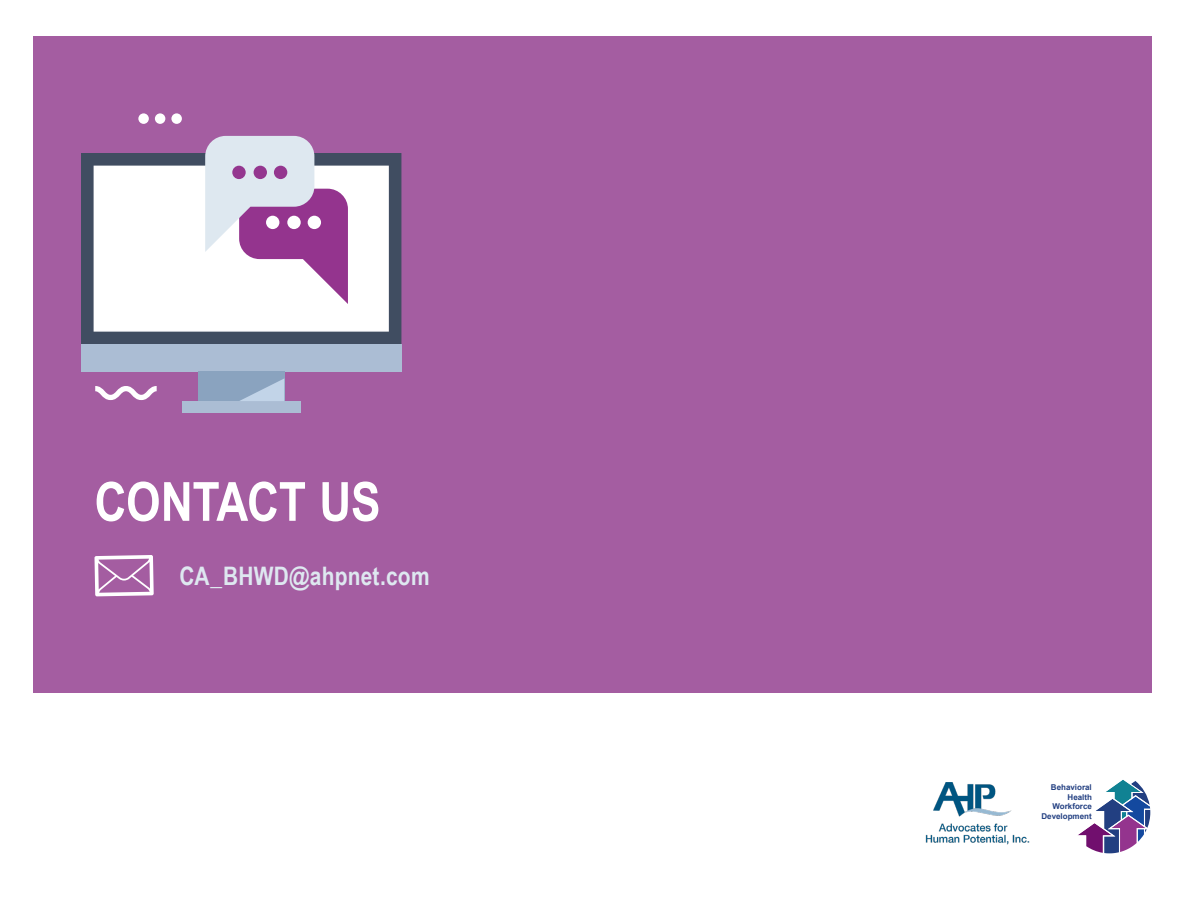
<style>
.page{position:relative;width:1188px;height:918px;background:#fff}
.page>*{position:absolute;margin:0;border:0;box-sizing:border-box;transform-origin:0 0}
.Body_Copy{font:700 54px "Arial Narrow";letter-spacing:-.005em;color:#fff}
.Body_Copy-2{font:700 25.5px "Arial Narrow";letter-spacing:.01em;color:#dee8f0}
.t1{font:700 7.95px/9.6px "Arial";color:#223f81;text-align:right}
</style>
<div class="page">
<div style="left:34px;top:36px;width:1118px;height:657px;background:#a45da1"></div>
<img style="left:926px;top:782px;width:103px;height:62px">
<svg style="left:1078px;top:780px;width:72px;height:73px"></svg>
<div style="left:81px;top:153px;width:320px;height:191px;background:#404d61"></div>
<div style="left:81px;top:344px;width:320px;height:28px;background:#abbdd4"></div>
<div style="left:94px;top:166px;width:295px;height:166px;background:#fff;border:2px solid #fff"></div>
<div style="left:182px;top:401px;width:119px;height:11px;background:#abbdd4"></div>
<div style="left:198px;top:372px;width:86px;height:29px;background:#8aa3bf"></div>
<svg style="left:240px;top:379px;width:44px;height:22px"></svg>
<svg style="left:138px;top:113px;width:44px;height:11px"></svg>
<svg style="left:205px;top:136px;width:143px;height:168px"></svg>
<div style="left:254px;top:166px;width:13px;height:13px;background:#94368f;border-radius:50%"></div>
<div style="left:232px;top:166px;width:14px;height:13px;background:#94368f;border-radius:50%"></div>
<div style="left:274px;top:166px;width:13px;height:13px;background:#94368f;border-radius:50%"></div>
<svg style="left:95px;top:386px;width:62px;height:14px"></svg>
<svg style="left:94px;top:555px;width:60px;height:41px"></svg>
<p class="Body_Copy" style="left:94px;top:461px;width:288px">CONTACT US</p>
<p class="Body_Copy-2" style="left:179px;top:557px;width:252px">CA_BHWD@ahpnet.com</p>
<p class="t1" style="left:1042px;top:783px;width:52px">Behavioral<br>Health<br>Workforce<br>Development</p>
</div>
